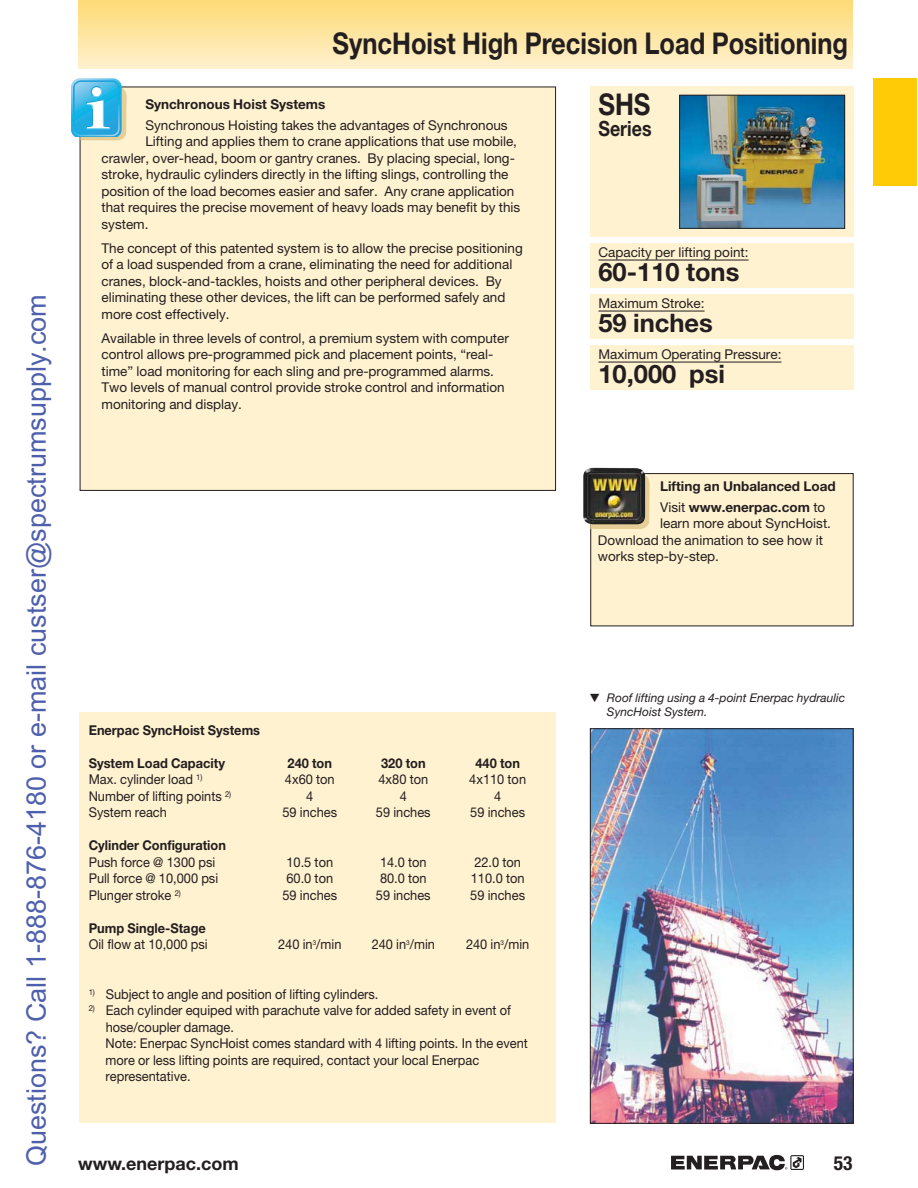
<style>
.page{position:relative;width:918px;height:1188px;background:#fff}
.page>*{position:absolute;margin:0;border:0;box-sizing:border-box;transform-origin:0 0}
.t1{font:700 30px "Helvetica Neue";color:#231e1f;scale:.85 1}
.t2{font:27px "Arial";color:#4e60ac}
.t3{font:700 25.5px "Helvetica Neue";color:#231e1f}
.t4{font:700 21px "Helvetica Neue";color:#231e1f;scale:.85 1}
.t5{font:700 condensed 19.5px "Helvetica Neue";color:#231e1f}
.t6{font:700 18px "Helvetica Neue";color:#231e1f}
.t7{font:13.5px/16.5px "Helvetica Neue";color:#231e1f}
.t8{font:13.5px/16.5px "Helvetica Neue";color:#231e1f;scale:.95 1}
.t9{font:700 13.5px "Helvetica Neue";color:#231e1f;scale:.95 1}
.t10{font:700 13.5px/20.7px "Helvetica Neue";color:#231e1f}
.t11{font:italic 12px/14.2px "Helvetica Neue";color:#231e1f}
.s1{font-weight:400}
</style>
<div class="page">
<hr style="left:79px;top:0;width:774px;height:4px;background:#fedb79">
<hr style="left:79px;top:3px;width:774px;height:4px;background:#fedc7d">
<hr style="left:79px;top:7px;width:774px;height:4px;background:#fedd81">
<hr style="left:79px;top:11px;width:774px;height:4px;background:#fede84">
<hr style="left:79px;top:13px;width:774px;height:4px;background:#fedf88">
<hr style="left:79px;top:16px;width:774px;height:4px;background:#fee08c">
<hr style="left:79px;top:20px;width:774px;height:4px;background:#fee191">
<hr style="left:79px;top:23px;width:774px;height:4px;background:#fee295">
<hr style="left:79px;top:26px;width:774px;height:4px;background:#fee399">
<hr style="left:79px;top:29px;width:774px;height:4px;background:#fee49d">
<hr style="left:79px;top:32px;width:774px;height:4px;background:#fee5a1">
<hr style="left:79px;top:36px;width:774px;height:4px;background:#fee6a6">
<hr style="left:79px;top:39px;width:774px;height:4px;background:#fee7aa">
<hr style="left:79px;top:43px;width:774px;height:4px;background:#fee9ae">
<hr style="left:79px;top:46px;width:774px;height:4px;background:#ffeab2">
<hr style="left:79px;top:48px;width:774px;height:4px;background:#ffebb6">
<hr style="left:79px;top:51px;width:774px;height:4px;background:#ffecbb">
<hr style="left:79px;top:55px;width:774px;height:4px;background:#ffeec1">
<hr style="left:79px;top:58px;width:774px;height:4px;background:#ffefc5">
<hr style="left:79px;top:61px;width:774px;height:4px;background:#fff0c9">
<hr style="left:79px;top:64px;width:774px;height:4px;background:#fff1cd">
<hr style="left:79px;top:67px;width:774px;height:2px;background:#fff2d1">
<div style="left:873px;top:78px;width:44px;height:108px;background:#ffcb06"></div>
<div style="left:80px;top:712px;width:476px;height:411px;background:#fff2d1"></div>
<div style="left:590px;top:86px;width:264px;height:151px;background:#fff2d1"></div>
<div style="left:590px;top:244px;width:264px;height:44px;background:#fff2d1"></div>
<div style="left:590px;top:295px;width:264px;height:44px;background:#fff2d1"></div>
<div style="left:590px;top:346px;width:264px;height:44px;background:#fff2d1"></div>
<img style="left:681px;top:97px;width:162px;height:130px">
<div style="left:679px;top:95px;width:166px;height:134px;border:1px solid #231e1f"></div>
<div style="left:591px;top:474px;width:262px;height:152px;background:#fff2d1"></div>
<div style="left:590px;top:473px;width:264px;height:153px;border:1px solid #231e1f"></div>
<svg style="left:590px;top:474px;width:60px;height:55px"></svg>
<img style="left:583px;top:468px;width:62px;height:56px">
<div style="left:80px;top:87px;width:476px;height:403px;background:#fff2d1"></div>
<svg style="left:71px;top:79px;width:56px;height:61px;background:#67c1df"></svg>
<img style="left:592px;top:730px;width:260px;height:392px">
<div style="left:590px;top:728px;width:264px;height:396px;border:1px solid #231e1f"></div>
<svg style="left:671px;top:1155px;width:133px;height:15px"></svg>
<hr style="left:598px;top:260px;width:151px;height:1px;background:#231e1f">
<hr style="left:598px;top:311px;width:107px;height:1px;background:#231e1f">
<hr style="left:598px;top:362px;width:183px;height:1px;background:#231e1f">
<h2 class="t2" style="left:21px;top:1166px;width:874px;rotate:-90deg">Questions? Call 1-888-876-4180 or e-mail custser@spectrumsupply.com</h2>
<h1 class="t1" style="left:333px;top:33px;width:608px">SyncHoist High Precision Load Positioning</h1>
<p class="t10" style="left:145px;top:95px;width:181px">Synchronous Hoist Systems</p>
<p class="t7" style="left:145px;top:118px;width:364px">Synchronous Hoisting takes the advantages of Synchronous</p>
<p class="t7" style="left:145px;top:135px;width:373px">Lifting and applies them to crane applications that use mobile,</p>
<p class="t7" style="left:102px;top:151px;width:415px">crawler, over-head, boom or gantry cranes. By placing special, long-</p>
<p class="t7" style="left:102px;top:168px;width:409px">stroke, hydraulic cylinders directly in the lifting slings, controlling the</p>
<p class="t7" style="left:102px;top:184px;width:414px">position of the load becomes easier and safer. Any crane application</p>
<p class="t7" style="left:102px;top:201px;width:420px">that requires the precise movement of heavy loads may benefit by this</p>
<p class="t7" style="left:102px;top:217px;width:49px">system.</p>
<p class="t7" style="left:102px;top:241px;width:423px">The concept of this patented system is to allow the precise positioning of a load suspended from a crane, eliminating the need for additional cranes, block-and-tackles, hoists and other peripheral devices. By eliminating these other devices, the lift can be performed safely and more cost effectively.</p>
<p class="t7" style="left:102px;top:331px;width:409px">Available in three levels of control, a premium system with computer control allows pre-programmed pick and placement points, “real&shy;time” load monitoring for each sling and pre-programmed alarms.<br>Two levels of manual control provide stroke control and information monitoring and display.</p>
<p class="t9" style="left:89px;top:725px;width:182px">Enerpac SyncHoist Systems</p>
<p class="t9" style="left:89px;top:758px;width:145px">System Load Capacity</p>
<p class="t9" style="left:288px;top:758px;width:48px">240 ton</p>
<p class="t9" style="left:381px;top:758px;width:48px">320 ton</p>
<p class="t9" style="left:475px;top:758px;width:48px">440 ton</p>
<p class="t8" style="left:89px;top:773px;width:121px">Max. cylinder load <sup>1)</sup></p>
<p class="t8" style="left:285px;top:773px;width:54px">4x60 ton</p>
<p class="t8" style="left:378px;top:773px;width:54px">4x80 ton</p>
<p class="t8" style="left:469px;top:773px;width:61px">4x110 ton</p>
<p class="t8" style="left:89px;top:789px;width:152px">Number of lifting points <sup>2)</sup></p>
<p class="t8" style="left:306px;top:789px;width:9px">4</p>
<p class="t8" style="left:400px;top:789px;width:9px">4</p>
<p class="t8" style="left:494px;top:789px;width:9px">4</p>
<p class="t8" style="left:89px;top:806px;width:84px">System reach</p>
<p class="t8" style="left:282px;top:806px;width:59px">59 inches</p>
<p class="t8" style="left:376px;top:806px;width:59px">59 inches</p>
<p class="t8" style="left:470px;top:806px;width:59px">59 inches</p>
<p class="t9" style="left:89px;top:841px;width:146px">Cylinder Configuration</p>
<p class="t8" style="left:89px;top:855px;width:135px">Push force @ 1300 psi</p>
<p class="t8" style="left:286px;top:855px;width:51px">10.5 ton</p>
<p class="t8" style="left:380px;top:855px;width:51px">14.0 ton</p>
<p class="t8" style="left:474px;top:855px;width:51px">22.0 ton</p>
<p class="t8" style="left:89px;top:872px;width:138px">Pull force @ 10,000 psi</p>
<p class="t8" style="left:286px;top:872px;width:51px">60.0 ton</p>
<p class="t8" style="left:380px;top:872px;width:51px">80.0 ton</p>
<p class="t8" style="left:471px;top:872px;width:58px">110.0 ton</p>
<p class="t8" style="left:89px;top:888px;width:99px">Plunger stroke <sup>2)</sup></p>
<p class="t8" style="left:282px;top:888px;width:59px">59 inches</p>
<p class="t8" style="left:376px;top:888px;width:59px">59 inches</p>
<p class="t8" style="left:470px;top:888px;width:59px">59 inches</p>
<p class="t9" style="left:89px;top:923px;width:125px">Pump Single-Stage</p>
<p class="t8" style="left:89px;top:938px;width:127px">Oil flow at 10,000 psi</p>
<p class="t8" style="left:278px;top:938px;width:68px">240 in<sup>3</sup>/min</p>
<p class="t8" style="left:372px;top:938px;width:68px">240 in<sup>3</sup>/min</p>
<p class="t8" style="left:466px;top:938px;width:68px">240 in<sup>3</sup>/min</p>
<p class="t8" style="left:89px;top:987px;width:307px"><sup>1)</sup> Subject to angle and position of lifting cylinders.</p>
<p class="t8" style="left:106px;top:1004px;width:446px;text-indent:-17px"><sup>2)</sup> Each cylinder equiped with parachute valve for added safety in event of hose/coupler damage.<br>Note: Enerpac SyncHoist comes standard with 4 lifting points. In the event more or less lifting points are required, contact your local Enerpac representative.</p>
<h1 class="t1" style="left:598px;top:94px;width:63px">SHS</h1>
<h3 class="t4" style="left:598px;top:121px;width:64px">Series</h3>
<p class="t7" style="left:598px;top:245px;width:152px">Capacity per lifting point:</p>
<h3 class="t3" style="left:598px;top:263px;width:142px">60-110 tons</h3>
<p class="t7" style="left:598px;top:296px;width:108px">Maximum Stroke:</p>
<h3 class="t3" style="left:598px;top:314px;width:116px">59 inches</h3>
<p class="t7" style="left:598px;top:347px;width:185px">Maximum Operating Pressure:</p>
<h3 class="t3" style="left:598px;top:365px;width:128px">10,000 psi</h3>
<p class="t10" style="left:660px;top:477px;width:177px">Lifting an Unbalanced Load<br><span class="s1">Visit</span> www.enerpac.com <span class="s1">to</span></p>
<p class="t7" style="left:598px;top:516px;width:235px;text-indent:62px">learn more about SyncHoist.<br>Download the animation to see how it works step-by-step.</p>
<p class="t11" style="left:607px;top:692px;width:240px">Roof lifting using a 4-point Enerpac hydraulic<br>SyncHoist System.</p>
<h3 class="t6" style="left:78px;top:1157px;width:162px">www.enerpac.com</h3>
<h3 class="t5" style="left:834px;top:1156px;width:20px">53</h3>
</div>
